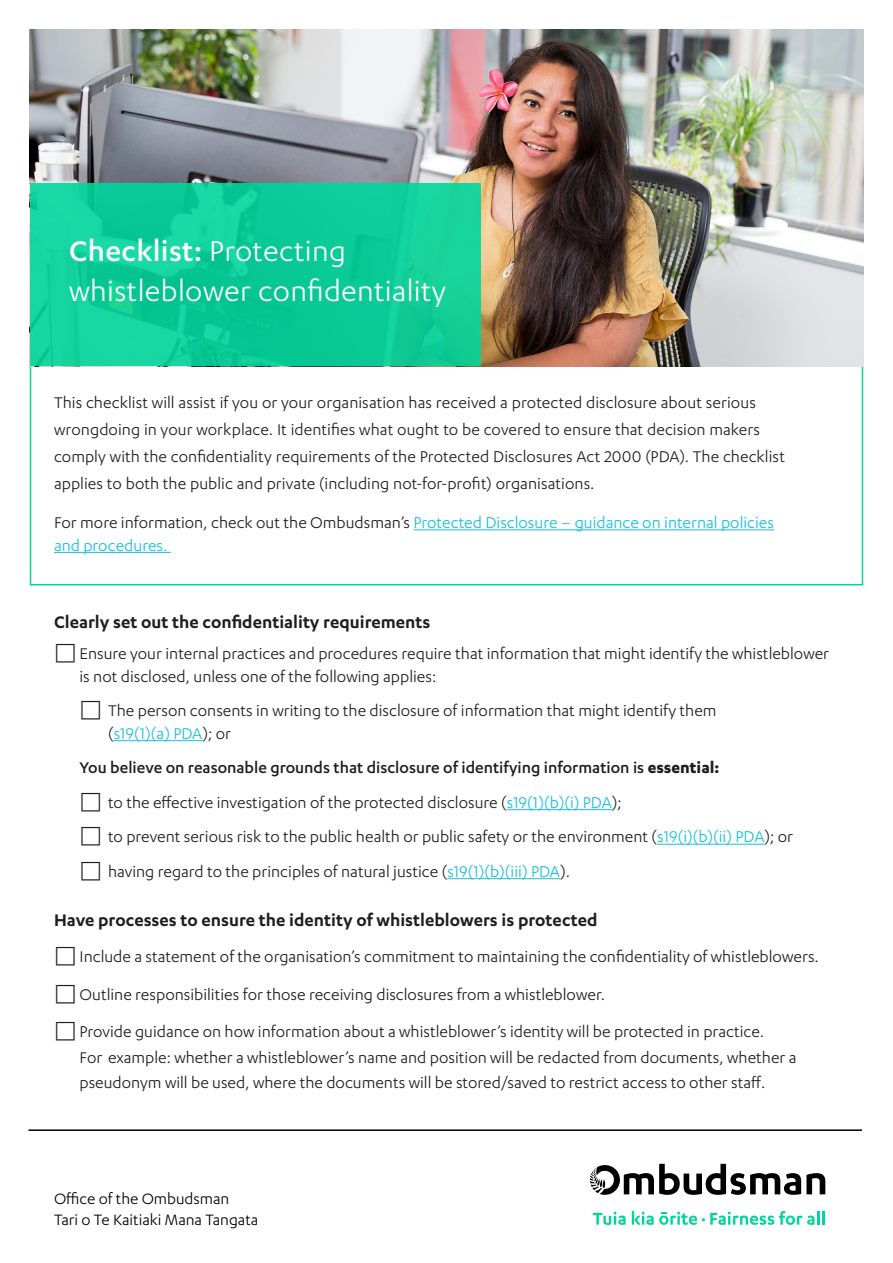
<style>
.page{position:relative;width:893px;height:1263px;background:#fff}
.page>*{position:absolute;margin:0;border:0;box-sizing:border-box;transform-origin:0 0}
.t1{font:33px/40.5px "Karbon";letter-spacing:.01em;color:#fff}
.Heading_2{font:600 19.5px "Karbon";color:#1e1e1e}
.Body_Text{font:600 19.5px "Karbon";color:#1e1e1e}
.Body_Text-2{font:18px/27px "Karbon";color:#1e1e1e}
.Body_Text-3{font:18px/22.5px "Karbon";color:#15bfdd}
.Check_box_1{font:500 18px "Karbon";color:#1e1e1e}
.t2{font:17.4px "Karbon";color:#000}
.s1{font-weight:500}
.s2{color:#1e1e1e}
.s3{color:#15bfdd}
.s4{font-weight:700}
</style>
<div class="page">
<div style="left:30px;top:361px;width:833px;height:224px;border:2px solid #00d69c"></div>
<hr style="left:413px;top:529px;width:361px;height:1px;background:#15bfdd">
<hr style="left:54px;top:552px;width:117px;height:1px;background:#15bfdd">
<hr style="left:114px;top:740px;width:88px;height:1px;background:#15bfdd">
<hr style="left:507px;top:809px;width:105px;height:1px;background:#15bfdd">
<hr style="left:657px;top:844px;width:107px;height:1px;background:#15bfdd">
<hr style="left:447px;top:878px;width:113px;height:1px;background:#15bfdd">
<img style="left:30px;top:30px;width:833px;height:336px">
<div style="left:30px;top:184px;width:450px;height:182px;background:linear-gradient(to right,#0fd09c,#0dcb95)"></div>
<svg style="left:590px;top:1163px;width:235px;height:32px"></svg>
<svg style="left:593px;top:1211px;width:33px;height:14px"></svg>
<svg style="left:632px;top:1211px;width:192px;height:14px"></svg>
<hr style="left:29px;top:1129px;width:833px;height:2px;background:#000">
<p class="t1" style="left:69px;top:230px;width:378px"><span class="s1">Checklist:</span> Protecting whistleblower confidentiality</p>
<p class="Body_Text-2" style="left:54px;top:389px;width:733px">This checklist will assist if you or your organisation has received a protected disclosure about serious wrongdoing in your workplace. It identifies what ought to be covered to ensure that decision makers comply with the confidentiality requirements of the Protected Disclosures Act 2000 (PDA). The checklist applies to both the public and private (including not-for-profit) organisations.</p>
<p class="Body_Text-3" style="left:54px;top:511px;width:722px"><span class="s2">For more information, check out the Ombudsman’s</span> Protected Disclosure – guidance on internal policies and procedures.</p>
<p class="Body_Text" style="left:54px;top:611px;width:378px">Clearly set out the confidentiality requirements</p>
<p class="Body_Text-2" style="left:80px;top:642px;width:751px;line-height:22.5px;text-indent:-26px">⬜ Ensure your internal practices and procedures require that information that might identify the whistleblower is not disclosed, unless one of the following applies:</p>
<p class="Body_Text-2" style="left:108px;top:699px;width:610px;line-height:22.5px;text-indent:-28px">⬜ The person consents in writing to the disclosure of information that might identify them (<span class="s3">s19(1)(a) PDA</span>); or</p>
<p class="Check_box_1" style="left:80px;top:758px;width:641px">You believe on reasonable grounds that disclosure of identifying information is <span class="s4">essential:</span></p>
<p class="Body_Text-2" style="left:80px;top:788px;width:544px">⬜ to the effective investigation of the protected disclosure (<span class="s3">s19(1)(b)(i) PDA</span>);</p>
<p class="Body_Text-2" style="left:80px;top:823px;width:715px">⬜ to prevent serious risk to the public health or public safety or the environment (<span class="s3">s19(i)(b)(ii) PDA</span>); or</p>
<p class="Body_Text-2" style="left:80px;top:857px;width:492px">⬜ having regard to the principles of natural justice (<span class="s3">s19(1)(b)(iii) PDA</span>).</p>
<p class="Heading_2" style="left:54px;top:909px;width:545px">Have processes to ensure the identity of whistleblowers is protected</p>
<p class="Body_Text-2" style="left:54px;top:943px;width:766px">⬜ Include a statement of the organisation’s commitment to maintaining the confidentiality of whistleblowers.</p>
<p class="Body_Text-2" style="left:54px;top:980px;width:553px">⬜ Outline responsibilities for those receiving disclosures from a whistleblower.</p>
<p class="Body_Text-2" style="left:80px;top:1019px;width:719px;line-height:25.5px;text-indent:-26px">⬜ Provide guidance on how information about a whistleblower’s identity will be protected in practice.<br>For example: whether a whistleblower’s name and position will be redacted from documents, whether a pseudonym will be used, where the documents will be stored/saved to restrict access to other staff.</p>
<p class="t2" style="left:54px;top:1189px;width:177px">Office of the Ombudsman</p>
<p class="t2" style="left:54px;top:1210px;width:206px">Tari o Te Kaitiaki Mana Tangata</p>
</div>
